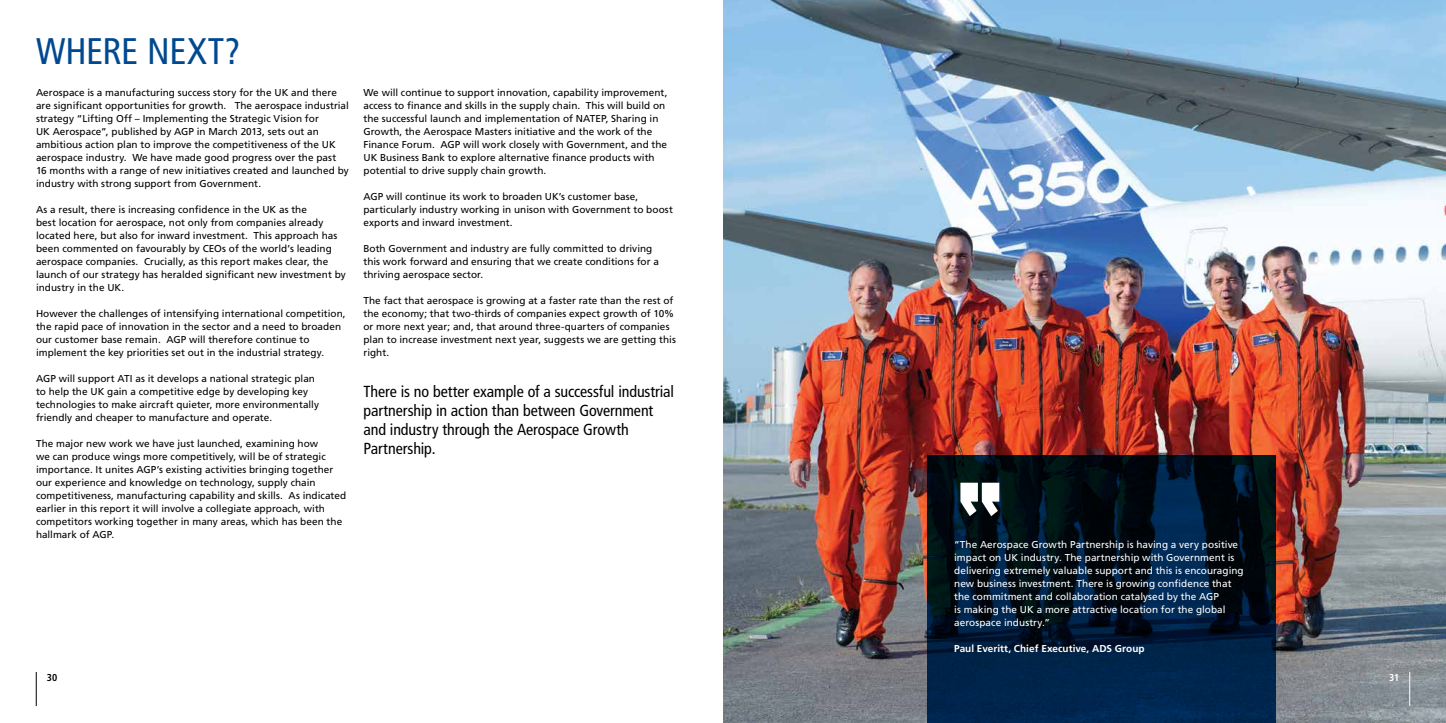
<style>
.page{position:relative;width:1446px;height:723px;background:#fff}
.page>*{position:absolute;margin:0;border:0;box-sizing:border-box;transform-origin:0 0}
.t1{font:condensed 37px "Frutiger LT Std";letter-spacing:-.01em;color:#004990}
.t2{font:condensed 16px/19px "Frutiger LT Std";letter-spacing:-.005em;color:#000}
.t3{font:10px/13px "Frutiger LT Std";letter-spacing:.005em;color:#000}
.t4{font:10px/13px "Frutiger LT Std";letter-spacing:.005em;color:#fff}
.t5{font:700 10px "Frutiger LT Std";color:#fff}
.t6{font:700 condensed 10px "Frutiger LT Std";color:#000}
.t7{font:700 condensed 10px "Frutiger LT Std";color:#fff}
</style>
<div class="page">
<img style="left:723px;top:0;width:723px;height:723px">
<svg style="left:927px;top:455px;width:349px;height:268px;background:#00172e"></svg>
<svg style="left:960px;top:483px;width:39px;height:33px"></svg>
<hr style="left:1409px;top:672px;width:1px;height:34px;background:#fff">
<hr style="left:36px;top:672px;width:1px;height:34px;background:#000">
<h1 class="t1" style="left:36px;top:29px;width:206px">Where next?</h1>
<p class="t3" style="left:36px;top:86px;width:314px">Aerospace is a manufacturing success story for the UK and there are significant opportunities for growth. The aerospace industrial strategy “Lifting Off – Implementing the Strategic Vision for<br>UK Aerospace”, published by AGP in March 2013, sets out an ambitious action plan to improve the competitiveness of the UK aerospace industry. We have made good progress over the past 16 months with a range of new initiatives created and launched by industry with strong support from Government.</p>
<p class="t3" style="left:36px;top:203px;width:311px">As a result, there is increasing confidence in the UK as the<br>best location for aerospace, not only from companies already located here, but also for inward investment. This approach has been commented on favourably by CEOs of the world’s leading aerospace companies. Crucially, as this report makes clear, the launch of our strategy has heralded significant new investment by industry in the UK.</p>
<p class="t3" style="left:36px;top:307px;width:311px">However the challenges of intensifying international competition, the rapid pace of innovation in the sector and a need to broaden our customer base remain. AGP will therefore continue to implement the key priorities set out in the industrial strategy.</p>
<p class="t3" style="left:36px;top:372px;width:285px">AGP will support ATI as it develops a national strategic plan to help the UK gain a competitive edge by developing key technologies to make aircraft quieter, more environmentally friendly and cheaper to manufacture and operate.</p>
<p class="t3" style="left:36px;top:437px;width:312px">The major new work we have just launched, examining how<br>we can produce wings more competitively, will be of strategic importance. It unites AGP’s existing activities bringing together our experience and knowledge on technology, supply chain competitiveness, manufacturing capability and skills. As indicated earlier in this report it will involve a collegiate approach, with competitors working together in many areas, which has been the hallmark of AGP.</p>
<p class="t3" style="left:363px;top:86px;width:305px">We will continue to support innovation, capability improvement, access to finance and skills in the supply chain. This will build on the successful launch and implementation of NATEP, Sharing in Growth, the Aerospace Masters initiative and the work of the Finance Forum. AGP will work closely with Government, and the UK Business Bank to explore alternative finance products with potential to drive supply chain growth.</p>
<p class="t3" style="left:363px;top:190px;width:311px">AGP will continue its work to broaden UK’s customer base, particularly industry working in unison with Government to boost exports and inward investment.</p>
<p class="t3" style="left:363px;top:242px;width:297px">Both Government and industry are fully committed to driving this work forward and ensuring that we create conditions for a thriving aerospace sector.</p>
<p class="t3" style="left:363px;top:294px;width:314px">The fact that aerospace is growing at a faster rate than the rest of the economy; that two-thirds of companies expect growth of 10% or more next year; and, that around three-quarters of companies plan to increase investment next year, suggests we are getting this right.</p>
<h2 class="t2" style="left:363px;top:382px;width:312px">There is no better example of a successful industrial partnership in action than between Government and industry through the Aerospace Growth Partnership.</h2>
<p class="t4" style="left:954px;top:538px;width:291px">“The Aerospace Growth Partnership is having a very positive impact on UK industry. The partnership with Government is delivering extremely valuable support and this is encouraging new business investment. There is growing confidence that the commitment and collaboration catalysed by the AGP<br>is making the UK a more attractive location for the global aerospace industry.”</p>
<p class="t5" style="left:954px;top:642px;width:192px">Paul Everitt, Chief Executive, ADS Group</p>
<p class="t6" style="left:47px;top:671px;width:12px">30</p>
<p class="t7" style="left:1389px;top:671px;width:12px">31</p>
</div>
